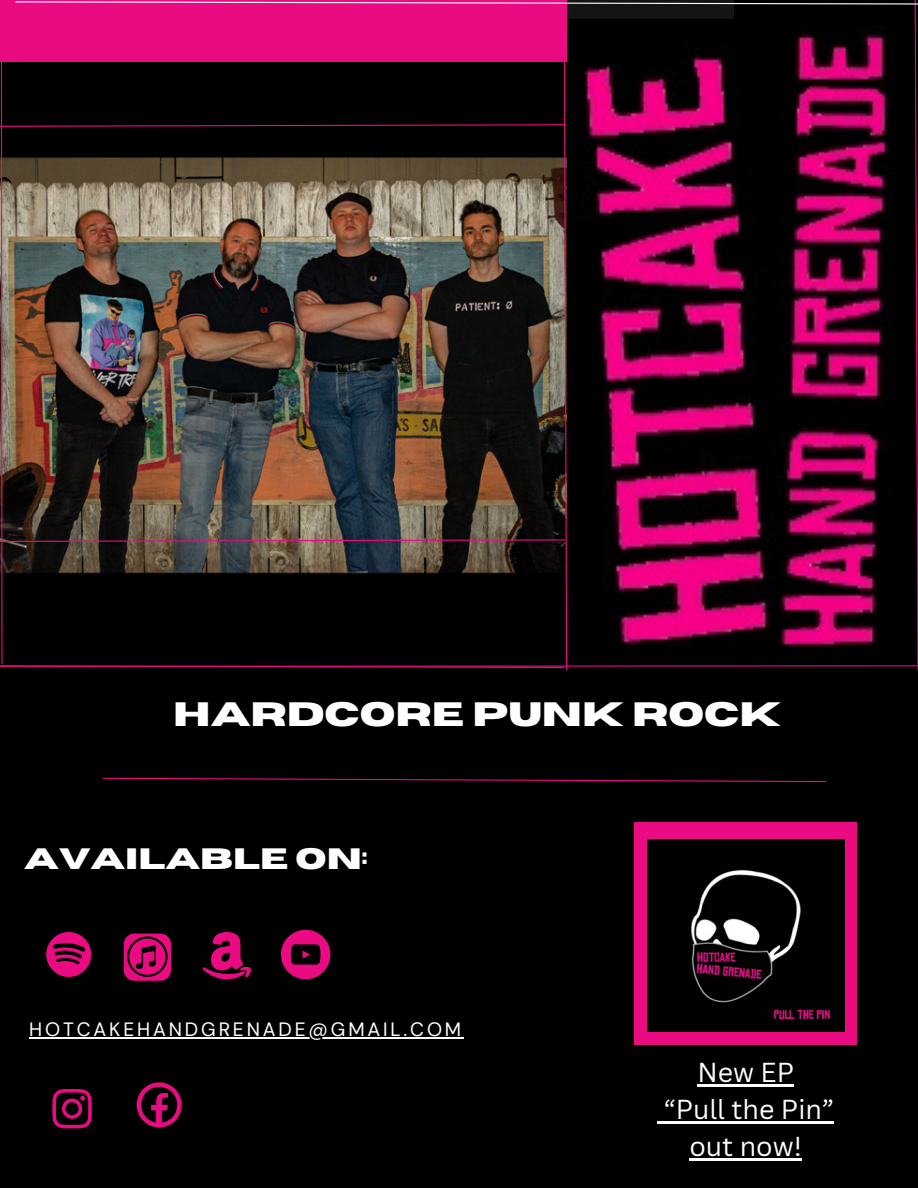
<style>
.page{position:relative;width:918px;height:1188px;background:#000}
.page>*{position:absolute;margin:0;border:0;box-sizing:border-box;transform-origin:0 0}
.t1{font:700 33.75px "Horizon";color:#fff}
.t2{font:700 29.4px "Horizon";color:#fff}
.t3{font:26.7px "Canva Sans";color:#fff}
.t4{font:19.2px "DM Sans";letter-spacing:.15em;color:#fff}
</style>
<div class="page">
<svg style="left:102px;top:777px;width:725px;height:6px"></svg>
<svg style="left:46px;top:932px;width:45px;height:45px"></svg>
<svg style="left:124px;top:934px;width:47px;height:47px"></svg>
<svg style="left:281px;top:930px;width:49px;height:49px"></svg>
<svg style="left:203px;top:932px;width:48px;height:47px"></svg>
<svg style="left:52px;top:1089px;width:40px;height:39px"></svg>
<svg style="left:137px;top:1082px;width:45px;height:45px"></svg>
<div style="left:634px;top:822px;width:223px;height:223px;background:#ea0b82"></div>
<img style="left:647px;top:840px;width:197px;height:192px">
<hr style="left:29px;top:1038px;width:435px;height:1px;background:#fff">
<hr style="left:697px;top:1084px;width:97px;height:2px;background:#fff">
<svg style="left:657px;top:1121px;width:7px;height:2px"></svg>
<hr style="left:664px;top:1121px;width:170px;height:2px;background:#fff">
<hr style="left:689px;top:1158px;width:113px;height:2px;background:#fff">
<img style="left:0;top:0;width:918px;height:671px">
<p class="t1" style="left:173px;top:698px;width:609px">HARDCORE PUNK ROCK</p>
<p class="t2" style="left:24px;top:844px;width:345px">AVAILABLE ON:</p>
<p class="t4" style="left:29px;top:1017px;width:433px">HOTCAKEHANDGRENADE@GMAIL.COM</p>
<p class="t3" style="left:697px;top:1053px;width:98px">New EP</p>
<p class="t3" style="left:664px;top:1090px;width:172px">“Pull the Pin”</p>
<p class="t3" style="left:689px;top:1127px;width:114px">out now!</p>
</div>
